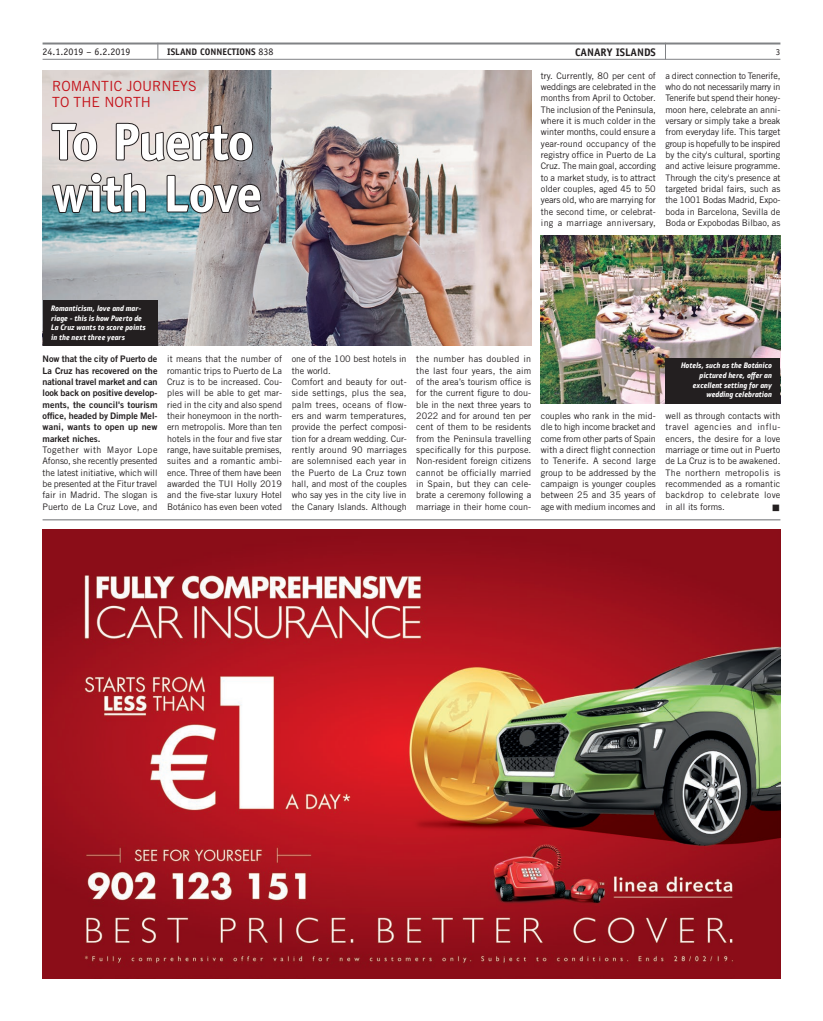
<style>
.page{position:relative;width:823px;height:1021px;background:#fff}
.page>*{position:absolute;margin:0;border:0;box-sizing:border-box;transform-origin:0 0}
.Head_52{font:700 52px/52px "Officina Sans Std";letter-spacing:-.025em;color:#fff}
.Lead-in_Title{font:14px/16.8px "Trade Gothic LT Std";color:#c4121a}
._8_5_body_ind_9_0{font:700 11px "Officina Sans Std";color:#231f20}
.t1{font:10px "Officina Sans Std";color:#231f20}
.t2{font:700 9.5px "Officina Sans Std";color:#231f20}
._9_Bodytext{font:9px/11.3px "Trade Gothic LT Std";color:#231f20;text-align:justify}
.inititial_9{font:9px/11.3px "Trade Gothic LT Std Bd 2";color:#231f20;text-align:justify}
._8_5_body_ind_9_0-2{font:9px "Officina Sans Std";color:#231f20}
.caption{font:italic 700 8px "PF Bulletin Sans Pro";color:#fff;scale:.95 1}
._9_Bodytext-2{font:7px "Zapf Dingbats IT Cby BT";color:#231f20}
.s1{font-weight:400;font-size:10px}
</style>
<div class="page">
<hr style="left:43px;top:59px;width:737px;height:1px;background:#808285">
<hr style="left:43px;top:42px;width:737px;height:2px;background:#808285">
<svg style="left:157px;top:44px;width:1px;height:15px"></svg>
<img style="left:43px;top:529px;width:737px;height:449px">
<hr style="left:43px;top:519px;width:737px;height:1px;background:#6c6d70">
<img style="left:43px;top:71px;width:488px;height:275px">
<svg style="left:50px;top:122px;width:48px;height:40px;background:#b4acaa"></svg>
<svg style="left:115px;top:122px;width:139px;height:40px;background:#9e9694"></svg>
<svg style="left:51px;top:172px;width:96px;height:42px;background:#7b8c8f"></svg>
<svg style="left:165px;top:174px;width:97px;height:40px;background:#7f8284"></svg>
<div style="left:43px;top:300px;width:114px;height:46px;background:#231f20"></div>
<img style="left:540px;top:236px;width:240px;height:167px">
<div style="left:665px;top:358px;width:115px;height:45px;background:#231f20"></div>
<p class="_8_5_body_ind_9_0" style="left:574px;top:45px;width:82px">CANARY ISLANDS</p>
<p class="t1" style="left:43px;top:46px;width:89px">24.1.2019 – 6.2.2019</p>
<p class="t2" style="left:167px;top:46px;width:108px">ISLAND CONNECTIONS <span class="s1">838</span></p>
<p class="_8_5_body_ind_9_0-2" style="left:775px;top:47px;width:6px">3</p>
<p class="Lead-in_Title" style="left:52px;top:77px;width:146px">ROMANTIC JOURNEYS<br>TO THE NORTH</p>
<p class="Head_52" style="left:52px;top:115px;width:211px">To Puerto with Love</p>
<p class="_9_Bodytext" style="left:540px;top:70px;width:116px">try. Currently, 80 per cent of weddings are celebrated in the months from April to October.<br>The inclusion of the Peninsula, where it is much colder in the winter months, could ensure a year-round occupancy of the registry office in Puerto de La Cruz. The main goal, according to a market study, is to attract older couples, aged 45 to 50 years old, who are marrying for the second time, or celebrat&shy;ing a marriage anniversary,</p>
<p class="_9_Bodytext" style="left:665px;top:70px;width:116px">a direct connection to Tenerife, who do not necessarily marry in Tenerife but spend their honey&shy;moon here, celebrate an anni&shy;versary or simply take a break from everyday life. This target group is hopefully to be inspired by the city's cultural, sporting and active leisure programme.<br>Through the city's presence at targeted bridal fairs, such as the 1001 Bodas Madrid, Expo&shy;boda in Barcelona, Sevilla de Boda or Expobodas Bilbao, as</p>
<p class="caption" style="left:55px;top:303px;width:35px">□ ■▼▲</p>
<p class="caption" style="left:97px;top:303px;width:26px">●□❖ ■</p>
<p class="caption" style="left:74px;top:313px;width:32px">▼ ▲ ▲ □</p>
<p class="caption" style="left:115px;top:313px;width:20px">◆ ▼□</p>
<p class="caption" style="left:67px;top:323px;width:53px">◆ ■▼▲ ▼□ ▲ □</p>
<p class="caption" style="left:129px;top:323px;width:19px">□ ■▼▲</p>
<p class="caption" style="left:53px;top:332px;width:41px">■ ▼ ■ ▼ ▼</p>
<p class="inititial_9" style="left:43px;top:353px;width:116px">Now that the city of Puerto de La Cruz has recovered on the national travel market and can look back on positive develop&shy;ments, the council's tourism office, headed by Dimple Mel&shy;wani, wants to open up new market niches.</p>
<p class="_9_Bodytext" style="left:43px;top:444px;width:116px">Together with Mayor Lope Afonso, she recently presented the latest initiative, which will be presented at the Fitur travel fair in Madrid. The slogan is Puerto de La Cruz Love, and</p>
<p class="_9_Bodytext" style="left:167px;top:353px;width:116px">it means that the number of romantic trips to Puerto de La Cruz is to be increased. Cou&shy;ples will be able to get mar&shy;ried in the city and also spend their honeymoon in the north&shy;ern metropolis. More than ten hotels in the four and five star range, have suitable premises, suites and a romantic ambi&shy;ence. Three of them have been awarded the TUI Holly 2019 and the five-star luxury Hotel Botánico has even been voted</p>
<p class="_9_Bodytext" style="left:291px;top:353px;width:116px">one of the 100 best hotels in the world.</p>
<p class="_9_Bodytext" style="left:291px;top:376px;width:116px">Comfort and beauty for out&shy;side settings, plus the sea, palm trees, oceans of flow&shy;ers and warm temperatures, provide the perfect composi&shy;tion for a dream wedding. Cur&shy;rently around 90 marriages are solemnised each year in the Puerto de La Cruz town hall, and most of the couples who say yes in the city live in the Canary Islands. Although</p>
<p class="_9_Bodytext" style="left:416px;top:353px;width:116px">the number has doubled in the last four years, the aim of the area’s tourism office is for the current figure to dou&shy;ble in the next three years to 2022 and for around ten per cent of them to be residents from the Peninsula travelling specifically for this purpose.<br>Non-resident foreign citizens cannot be officially married in Spain, but they can cele&shy;brate a ceremony following a marriage in their home coun-</p>
<p class="_9_Bodytext" style="left:540px;top:410px;width:116px">couples who rank in the mid&shy;dle to high income bracket and come from other parts of Spain with a direct flight connection to Tenerife. A second large group to be addressed by the campaign is younger couples between 25 and 35 years of age with medium incomes and</p>
<p class="caption" style="left:680px;top:361px;width:35px">★□▼ ●▲ ▲◆</p>
<p class="caption" style="left:747px;top:361px;width:27px">□▼■ □</p>
<p class="caption" style="left:707px;top:380px;width:65px">●● ■▼ ▲ ▼▼■ □ ■</p>
<p class="caption" style="left:758px;top:390px;width:15px">▼□■</p>
<p class="_9_Bodytext" style="left:665px;top:410px;width:116px">well as through contacts with travel agencies and influ&shy;encers, the desire for a love marriage or time out in Puerto de La Cruz is to be awakened.<br>The northern metropolis is recommended as a romantic backdrop to celebrate love in all its forms.</p>
<p class="_9_Bodytext-2" style="left:772px;top:504px;width:8px">■</p>
</div>
